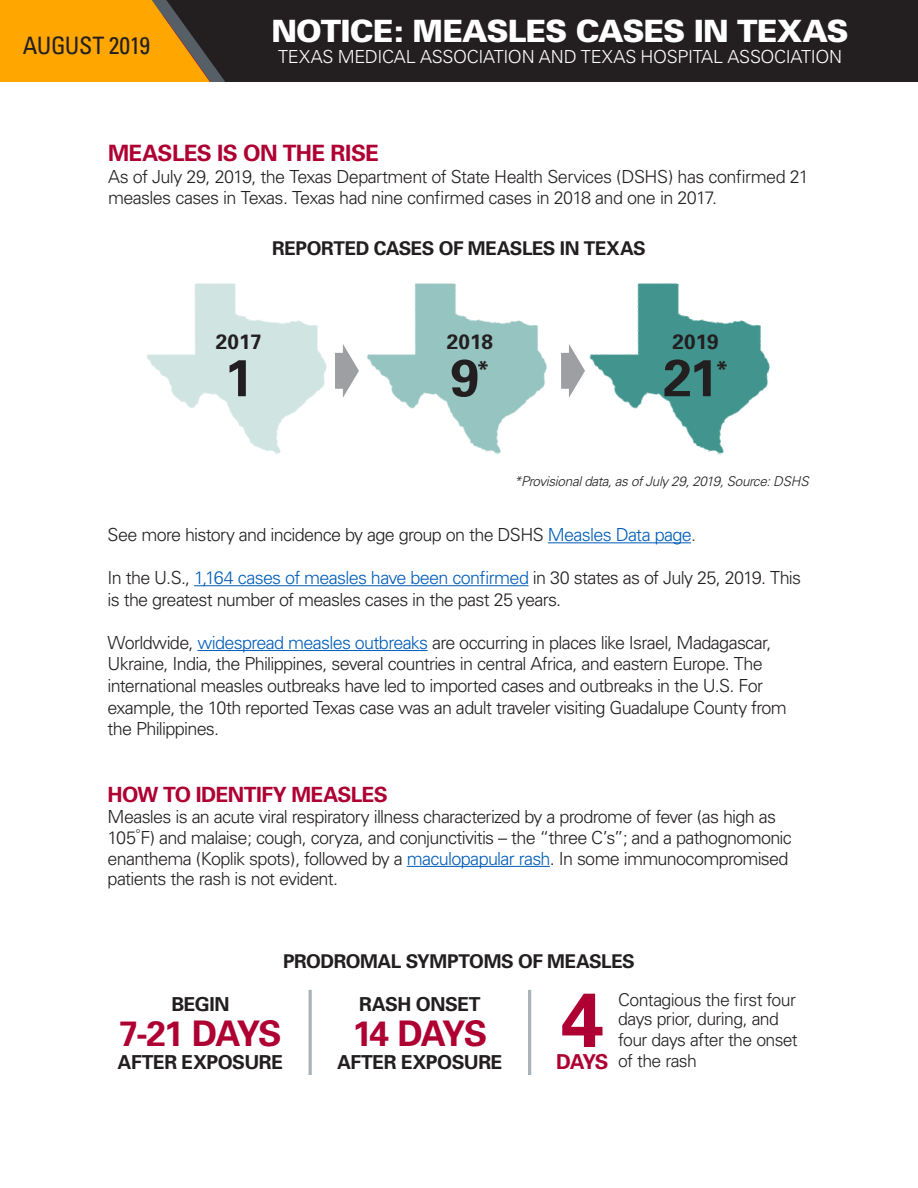
<style>
.page{position:relative;width:918px;height:1188px;background:#fff}
.page>*{position:absolute;margin:0;border:0;box-sizing:border-box;transform-origin:0 0}
.t1{font:700 77.1px "Univers";color:#ae0032}
.t2{font:700 52.05px "Univers";color:#231f20}
.t3{font:700 35.25px "Univers";letter-spacing:-.06em;color:#ae0032}
.t4{font:900 30.75px "Univers";letter-spacing:-.03em;color:#fff}
.t5{font:condensed 24px "Univers";letter-spacing:-.02em;color:#231f20}
.t6{font:700 22.5px "Univers";letter-spacing:-.02em;color:#ae0032}
.t7{font:700 22.5px "Univers";color:#231f20}
.Heading_1{font:700 21px "Univers";letter-spacing:-.03em;color:#ae0032}
.t8{font:700 20.85px "Univers";color:#231f20}
.t9{font:700 20.55px "Univers";color:#ae0032}
.t10{font:700 19.2px "Univers";letter-spacing:-.02em;color:#231f20}
.t11{font:700 18.9px "Univers";letter-spacing:-.025em;color:#231f20}
.Body_Text{font:300 18px/21.6px "Univers";letter-spacing:-.04em;color:#231f20}
.t12{font:300 18px "Univers";letter-spacing:-.015em;color:#fff}
.t13{font:300 17.7px/19.2px "Univers";letter-spacing:-.035em;color:#231f20}
.t14{font:italic 300 13.5px "Univers";letter-spacing:-.025em;color:#231f20}
.s1{color:#005cb8}
.s2{color:#3c3c3d}
.s3{color:#005cb9}
</style>
<div class="page">
<div style="left:95px;top:0;width:823px;height:83px;background:#231f20"></div>
<svg style="left:0;top:0;width:210px;height:82px"></svg>
<hr style="left:548px;top:542px;width:143px;height:1px;background:#005cb8">
<hr style="left:194px;top:585px;width:334px;height:1px;background:#005cb9">
<hr style="left:197px;top:650px;width:231px;height:1px;background:#005cb8">
<hr style="left:407px;top:866px;width:143px;height:1px;background:#005cb8">
<img style="left:146px;top:283px;width:181px;height:172px">
<img style="left:366px;top:283px;width:181px;height:172px">
<img style="left:589px;top:283px;width:181px;height:172px">
<hr style="left:309px;top:990px;width:3px;height:85px;background:#aab1b7">
<hr style="left:528px;top:990px;width:3px;height:85px;background:#aab1b7">
<h3 class="t5" style="left:23px;top:30px;width:129px">AUGUST 2019</h3>
<h3 class="t4" style="left:271px;top:12px;width:579px">NOTICE: MEASLES CASES IN TEXAS</h3>
<p class="t12" style="left:278px;top:46px;width:566px">TEXAS MEDICAL ASSOCIATION AND TEXAS HOSPITAL ASSOCIATION</p>
<p class="t6" style="left:108px;top:140px;width:273px">MEASLES IS ON THE RISE</p>
<p class="Body_Text" style="left:108px;top:166px;width:702px">As of July 29, 2019, the Texas Department of State Health Services (DSHS) has confirmed 21 measles cases in Texas. Texas had nine confirmed cases in 2018 and one in 2017.</p>
<p class="t11" style="left:272px;top:237px;width:375px">REPORTED CASES OF MEASLES IN TEXAS</p>
<p class="t8" style="left:216px;top:329px;width:48px">2017</p>
<p class="t2" style="left:225px;top:346px;width:30px">1</p>
<p class="t8" style="left:447px;top:329px;width:48px">2018</p>
<p class="t2" style="left:451px;top:346px;width:30px">9</p>
<p class="t7" style="left:477px;top:356px;width:14px">*</p>
<p class="t8" style="left:673px;top:329px;width:48px">2019</p>
<p class="t2" style="left:663px;top:346px;width:57px">21</p>
<p class="t7" style="left:716px;top:356px;width:14px">*</p>
<p class="t14" style="left:514px;top:473px;width:296px">*Provisional data, as of July 29, 2019, Source: DSHS</p>
<p class="Body_Text" style="left:108px;top:524px;width:590px">See more history and incidence by age group on the DSHS <span class="s1">Measles Data page</span><span class="s2">.</span></p>
<p class="Body_Text" style="left:108px;top:567px;width:695px">In the U.S., <span class="s3">1,164 cases of measles have been confirmed</span> in 30 states as of July 25, 2019. This is the greatest number of measles cases in the past 25 years.</p>
<p class="Body_Text" style="left:108px;top:632px;width:681px">Worldwide, <span class="s1">widespread measles outbreaks</span> are occurring in places like Israel, Madagascar, Ukraine, India, the Philippines, several countries in central Africa, and eastern Europe. The international measles outbreaks have led to imported cases and outbreaks in the U.S. For example, the 10th reported Texas case was an adult traveler visiting Guadalupe County from the Philippines.</p>
<p class="Heading_1" style="left:108px;top:782px;width:282px">HOW TO IDENTIFY MEASLES</p>
<p class="Body_Text" style="left:108px;top:806px;width:686px;line-height:20.7px">Measles is an acute viral respiratory illness characterized by a prodrome of fever (as high as 105<sup>º</sup>F) and malaise; cough, coryza, and conjunctivitis – the “three C’s”; and a pathognomonic enanthema (Koplik spots), followed by a <span class="s1">maculopapular rash</span>. In some immunocompromised patients the rash is not evident.</p>
<p class="t11" style="left:283px;top:950px;width:353px">PRODROMAL SYMPTOMS OF MEASLES</p>
<p class="t10" style="left:171px;top:992px;width:60px">BEGIN</p>
<p class="t3" style="left:119px;top:1012px;width:164px">7-21 DAYS</p>
<p class="t10" style="left:118px;top:1051px;width:167px">AFTER EXPOSURE</p>
<p class="t10" style="left:359px;top:992px;width:123px">RASH ONSET</p>
<p class="t3" style="left:353px;top:1012px;width:136px">14 DAYS</p>
<p class="t10" style="left:337px;top:1051px;width:167px">AFTER EXPOSURE</p>
<p class="t1" style="left:561px;top:973px;width:44px">4</p>
<p class="t9" style="left:556px;top:1050px;width:54px">DAYS</p>
<p class="t13" style="left:618px;top:990px;width:179px">Contagious the first four days prior, during, and</p>
<p class="t13" style="left:618px;top:1030px;width:181px">four days after the onset</p>
<p class="t13" style="left:618px;top:1052px;width:80px">of the rash</p>
</div>
